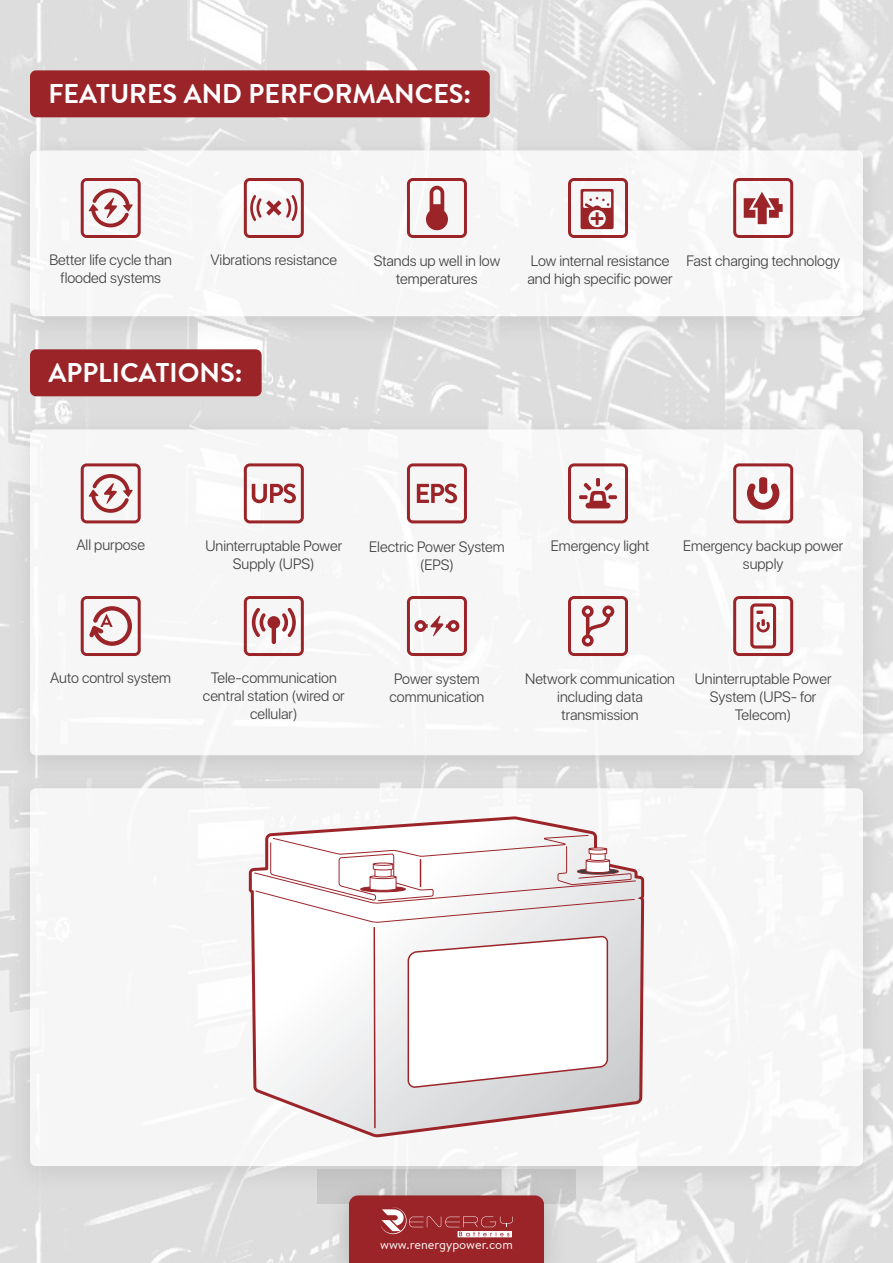
<style>
.page{position:relative;width:893px;height:1263px;background:#fff}
.page>*{position:absolute;margin:0;border:0;box-sizing:border-box;transform-origin:0 0}
.t1{font:700 27px "Brandon Text";color:#fff}
.t2{font:300 15px/18px "SF Pro Display";color:#414042;text-align:center}
.t3{font:12.6px "Brandon Text";color:#fff}
</style>
<div class="page">
<img style="left:0;top:0;width:893px;height:1263px">
<img style="left:0;top:125px;width:893px;height:229px">
<div style="left:30px;top:150px;width:833px;height:166px;background:#f6f6f6;border-radius:6px"></div>
<img style="left:0;top:793px;width:893px;height:411px">
<div style="left:30px;top:788px;width:833px;height:378px;background:#f6f6f6;border-radius:6px"></div>
<img style="left:0;top:404px;width:893px;height:389px">
<div style="left:30px;top:429px;width:833px;height:326px;background:#f6f6f6;border-radius:6px"></div>
<div style="left:30px;top:349px;width:232px;height:47px;background:#9b2429;border-radius:6px"></div>
<img style="left:317px;top:1169px;width:259px;height:94px">
<svg style="left:349px;top:1195px;width:195px;height:68px;background:#a03135"></svg>
<div style="left:30px;top:70px;width:460px;height:47px;background:#9b2429;border-radius:6px"></div>
<svg style="left:568px;top:463px;width:60px;height:60px"></svg>
<svg style="left:244px;top:596px;width:60px;height:60px"></svg>
<svg style="left:81px;top:463px;width:60px;height:60px"></svg>
<svg style="left:244px;top:463px;width:60px;height:60px"></svg>
<svg style="left:407px;top:463px;width:60px;height:60px"></svg>
<svg style="left:733px;top:463px;width:60px;height:60px"></svg>
<svg style="left:81px;top:596px;width:60px;height:60px"></svg>
<svg style="left:407px;top:596px;width:60px;height:60px"></svg>
<svg style="left:568px;top:596px;width:60px;height:60px"></svg>
<svg style="left:733px;top:596px;width:60px;height:60px"></svg>
<svg style="left:407px;top:178px;width:60px;height:60px"></svg>
<svg style="left:568px;top:178px;width:60px;height:60px"></svg>
<svg style="left:81px;top:178px;width:60px;height:60px"></svg>
<svg style="left:244px;top:178px;width:60px;height:60px"></svg>
<svg style="left:733px;top:178px;width:60px;height:60px"></svg>
<svg style="left:249px;top:816px;width:395px;height:321px"></svg>
<svg style="left:254px;top:835px;width:382px;height:294px"></svg>
<div style="left:589px;top:847px;width:18px;height:3px;border:1px solid #9b2429;border-radius:50%"></div>
<h1 class="t1" style="left:48px;top:77px;width:424px">FEATURES AND PERFORMANCES:</h1>
<p class="t2" style="left:49px;top:251px;width:124px">Better life cycle than</p>
<p class="t2" style="left:686px;top:252px;width:155px">Fast charging technology</p>
<p class="t2" style="left:60px;top:269px;width:102px">flooded systems</p>
<p class="t2" style="left:211px;top:251px;width:128px">Vibrations resistance</p>
<p class="t2" style="left:374px;top:252px;width:128px">Stands up well in low temperatures</p>
<p class="t2" style="left:528px;top:252px;width:147px;text-align:left">Low internal resistance and high specific power</p>
<h1 class="t1" style="left:48px;top:356px;width:196px">APPLICATIONS:</h1>
<p class="t2" style="left:76px;top:536px;width:70px">All purpose</p>
<p class="t2" style="left:205px;top:537px;width:138px">Uninterruptable Power<br>Supply (UPS)</p>
<p class="t2" style="left:369px;top:538px;width:137px">Electric Power System (EPS)</p>
<p class="t2" style="left:551px;top:537px;width:100px">Emergency light</p>
<p class="t2" style="left:683px;top:537px;width:162px">Emergency backup power supply</p>
<p class="t2" style="left:50px;top:669px;width:122px">Auto control system</p>
<p class="t2" style="left:203px;top:669px;width:143px">Tele-communication central station (wired or cellular)</p>
<p class="t2" style="left:390px;top:670px;width:96px">Power system communication</p>
<p class="t2" style="left:525px;top:670px;width:151px">Network communication including data transmission</p>
<p class="t2" style="left:695px;top:670px;width:138px">Uninterruptable Power<br>System (UPS- for<br>Telecom)</p>
<p class="t3" style="left:380px;top:1236px;width:134px">www.renergypower.com</p>
</div>
